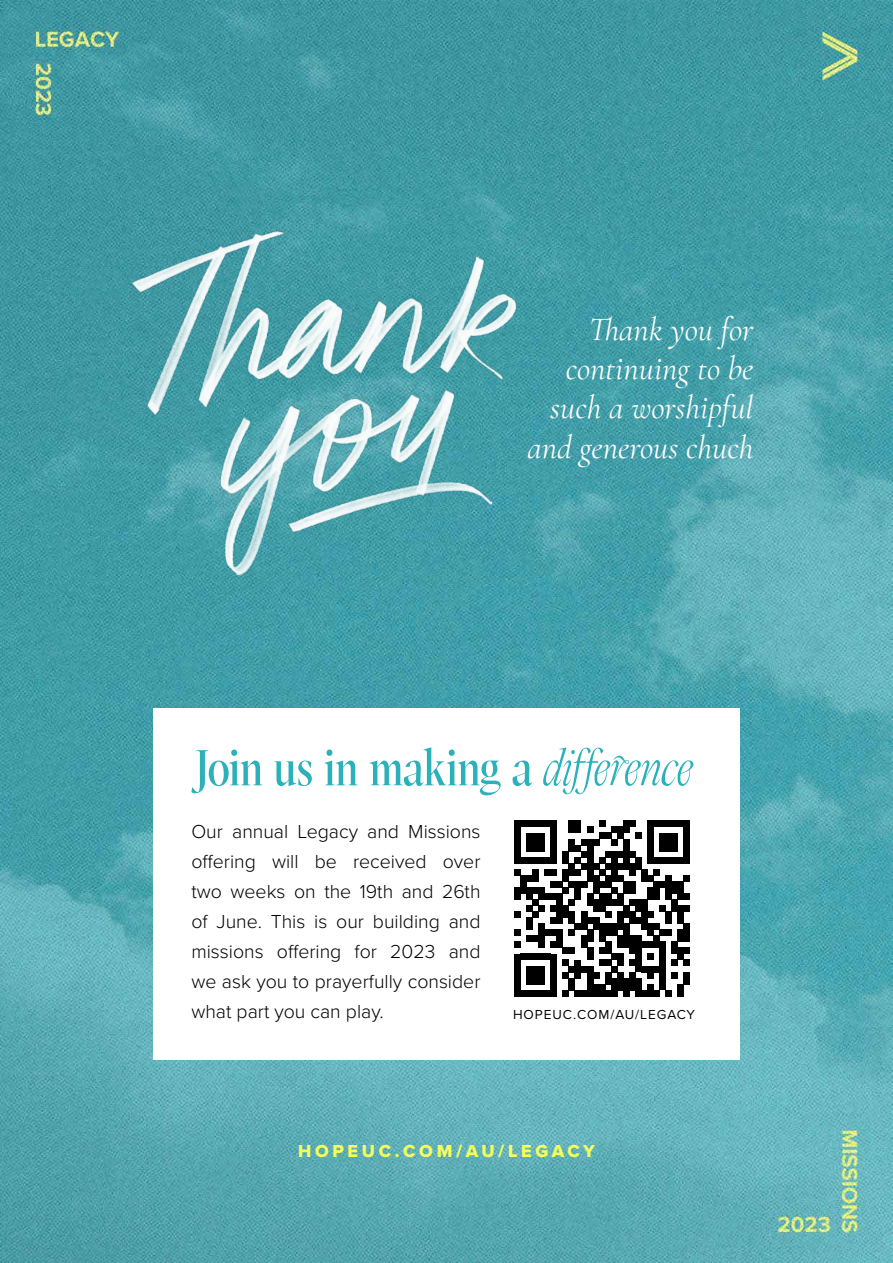
<style>
.page{position:relative;width:893px;height:1263px;background:#fff}
.page>*{position:absolute;margin:0;border:0;box-sizing:border-box;transform-origin:0 0}
.t1{font:700 56.4px "Dark Paradise";color:#2ab1ba}
.t2{font:italic 32.85px/39.5px "Cormorant Garamond";color:#fff;text-align:right}
.t3{font:300 19.5px/30px "Proxima Nova";color:#000;text-align:justify}
.t4{font:18px "Proxima Nova Extrabld";letter-spacing:.2em;color:#f5ff5d}
.t5{font:13.5px "Proxima Nova";letter-spacing:.07em;color:#000}
.s1{font-weight:400;font-style:italic}
</style>
<div class="page">
<img style="left:0;top:0;width:893px;height:1263px">
<img style="left:94px;top:209px;width:432px;height:400px">
<div style="left:153px;top:708px;width:587px;height:352px;background:#fff"></div>
<div style="left:514px;top:821px;width:6px;height:12px;background:#000"></div>
<div style="left:514px;top:833px;width:6px;height:12px;background:#000"></div>
<div style="left:514px;top:845px;width:6px;height:18px;background:#000"></div>
<svg style="left:514px;top:869px;width:6px;height:6px"></svg>
<div style="left:514px;top:887px;width:6px;height:12px;background:#000"></div>
<svg style="left:514px;top:911px;width:6px;height:6px"></svg>
<svg style="left:514px;top:930px;width:6px;height:6px"></svg>
<svg style="left:514px;top:942px;width:6px;height:6px"></svg>
<div style="left:514px;top:954px;width:6px;height:42px;background:#000"></div>
<div style="left:520px;top:821px;width:7px;height:6px;background:#000"></div>
<div style="left:520px;top:857px;width:7px;height:6px;background:#000"></div>
<div style="left:520px;top:875px;width:7px;height:18px;background:#000"></div>
<div style="left:520px;top:954px;width:7px;height:6px;background:#000"></div>
<div style="left:520px;top:990px;width:7px;height:6px;background:#000"></div>
<div style="left:527px;top:917px;width:6px;height:13px;background:#000"></div>
<div style="left:527px;top:966px;width:6px;height:18px;background:#000"></div>
<svg style="left:527px;top:936px;width:12px;height:6px"></svg>
<div style="left:533px;top:966px;width:6px;height:18px;background:#000"></div>
<div style="left:539px;top:924px;width:6px;height:24px;background:#000"></div>
<div style="left:539px;top:966px;width:6px;height:18px;background:#000"></div>
<svg style="left:527px;top:954px;width:24px;height:6px"></svg>
<svg style="left:527px;top:990px;width:24px;height:6px"></svg>
<div style="left:551px;top:917px;width:6px;height:7px;background:#000"></div>
<svg style="left:545px;top:930px;width:12px;height:6px"></svg>
<svg style="left:551px;top:942px;width:6px;height:6px"></svg>
<div style="left:551px;top:954px;width:6px;height:42px;background:#000"></div>
<div style="left:557px;top:893px;width:6px;height:31px;background:#000"></div>
<div style="left:557px;top:930px;width:6px;height:18px;background:#000"></div>
<svg style="left:563px;top:990px;width:6px;height:6px"></svg>
<div style="left:569px;top:911px;width:6px;height:13px;background:#000"></div>
<svg style="left:563px;top:948px;width:12px;height:6px"></svg>
<svg style="left:563px;top:960px;width:12px;height:18px"></svg>
<div style="left:569px;top:978px;width:6px;height:12px;background:#000"></div>
<svg style="left:569px;top:924px;width:12px;height:12px"></svg>
<div style="left:575px;top:960px;width:6px;height:18px;background:#000"></div>
<div style="left:581px;top:911px;width:6px;height:19px;background:#000"></div>
<div style="left:581px;top:936px;width:6px;height:12px;background:#000"></div>
<svg style="left:581px;top:966px;width:6px;height:6px"></svg>
<svg style="left:575px;top:990px;width:12px;height:6px"></svg>
<div style="left:587px;top:917px;width:6px;height:7px;background:#000"></div>
<div style="left:587px;top:930px;width:6px;height:12px;background:#000"></div>
<div style="left:587px;top:948px;width:6px;height:12px;background:#000"></div>
<div style="left:587px;top:966px;width:6px;height:30px;background:#000"></div>
<div style="left:593px;top:917px;width:6px;height:13px;background:#000"></div>
<div style="left:593px;top:984px;width:6px;height:12px;background:#000"></div>
<div style="left:599px;top:924px;width:6px;height:18px;background:#000"></div>
<div style="left:599px;top:984px;width:6px;height:12px;background:#000"></div>
<div style="left:605px;top:924px;width:6px;height:12px;background:#000"></div>
<div style="left:605px;top:942px;width:6px;height:12px;background:#000"></div>
<div style="left:605px;top:972px;width:6px;height:12px;background:#000"></div>
<svg style="left:605px;top:990px;width:6px;height:6px"></svg>
<div style="left:611px;top:924px;width:6px;height:12px;background:#000"></div>
<svg style="left:593px;top:948px;width:24px;height:30px"></svg>
<div style="left:611px;top:978px;width:6px;height:18px;background:#000"></div>
<div style="left:617px;top:911px;width:6px;height:19px;background:#000"></div>
<div style="left:617px;top:936px;width:6px;height:12px;background:#000"></div>
<div style="left:617px;top:954px;width:6px;height:12px;background:#000"></div>
<div style="left:617px;top:972px;width:6px;height:18px;background:#000"></div>
<div style="left:623px;top:924px;width:6px;height:24px;background:#000"></div>
<div style="left:623px;top:978px;width:6px;height:18px;background:#000"></div>
<div style="left:629px;top:911px;width:6px;height:13px;background:#000"></div>
<div style="left:629px;top:936px;width:6px;height:18px;background:#000"></div>
<svg style="left:629px;top:960px;width:6px;height:6px"></svg>
<div style="left:629px;top:972px;width:6px;height:18px;background:#000"></div>
<svg style="left:527px;top:821px;width:114px;height:96px"></svg>
<div style="left:635px;top:857px;width:6px;height:12px;background:#000"></div>
<div style="left:635px;top:899px;width:6px;height:12px;background:#000"></div>
<div style="left:635px;top:917px;width:6px;height:7px;background:#000"></div>
<div style="left:635px;top:936px;width:6px;height:36px;background:#000"></div>
<div style="left:635px;top:978px;width:6px;height:18px;background:#000"></div>
<div style="left:641px;top:869px;width:6px;height:12px;background:#000"></div>
<div style="left:641px;top:899px;width:6px;height:31px;background:#000"></div>
<svg style="left:641px;top:966px;width:6px;height:6px"></svg>
<svg style="left:641px;top:990px;width:6px;height:6px"></svg>
<div style="left:647px;top:821px;width:6px;height:12px;background:#000"></div>
<div style="left:647px;top:833px;width:6px;height:12px;background:#000"></div>
<div style="left:647px;top:845px;width:6px;height:18px;background:#000"></div>
<svg style="left:647px;top:875px;width:6px;height:6px"></svg>
<div style="left:647px;top:887px;width:6px;height:12px;background:#000"></div>
<svg style="left:647px;top:911px;width:6px;height:6px"></svg>
<div style="left:647px;top:924px;width:6px;height:12px;background:#000"></div>
<svg style="left:641px;top:942px;width:12px;height:6px"></svg>
<svg style="left:647px;top:954px;width:6px;height:6px"></svg>
<div style="left:647px;top:966px;width:6px;height:12px;background:#000"></div>
<div style="left:647px;top:984px;width:6px;height:12px;background:#000"></div>
<div style="left:653px;top:821px;width:7px;height:6px;background:#000"></div>
<div style="left:653px;top:857px;width:7px;height:6px;background:#000"></div>
<div style="left:653px;top:869px;width:7px;height:6px;background:#000"></div>
<div style="left:653px;top:881px;width:7px;height:18px;background:#000"></div>
<div style="left:653px;top:924px;width:7px;height:6px;background:#000"></div>
<div style="left:653px;top:936px;width:7px;height:12px;background:#000"></div>
<div style="left:653px;top:966px;width:7px;height:6px;background:#000"></div>
<div style="left:653px;top:990px;width:7px;height:6px;background:#000"></div>
<div style="left:660px;top:833px;width:6px;height:12px;background:#000"></div>
<svg style="left:660px;top:881px;width:6px;height:6px"></svg>
<svg style="left:660px;top:905px;width:6px;height:6px"></svg>
<div style="left:660px;top:942px;width:6px;height:48px;background:#000"></div>
<div style="left:666px;top:833px;width:6px;height:12px;background:#000"></div>
<div style="left:666px;top:875px;width:6px;height:24px;background:#000"></div>
<div style="left:666px;top:911px;width:6px;height:13px;background:#000"></div>
<svg style="left:660px;top:930px;width:12px;height:6px"></svg>
<svg style="left:666px;top:990px;width:6px;height:6px"></svg>
<div style="left:672px;top:833px;width:6px;height:12px;background:#000"></div>
<svg style="left:660px;top:845px;width:18px;height:6px"></svg>
<div style="left:672px;top:881px;width:6px;height:12px;background:#000"></div>
<div style="left:672px;top:899px;width:6px;height:12px;background:#000"></div>
<div style="left:672px;top:942px;width:6px;height:12px;background:#000"></div>
<svg style="left:672px;top:960px;width:6px;height:6px"></svg>
<svg style="left:672px;top:972px;width:6px;height:6px"></svg>
<svg style="left:660px;top:821px;width:24px;height:6px"></svg>
<svg style="left:660px;top:857px;width:24px;height:6px"></svg>
<div style="left:678px;top:881px;width:6px;height:18px;background:#000"></div>
<div style="left:678px;top:905px;width:6px;height:19px;background:#000"></div>
<div style="left:678px;top:930px;width:6px;height:12px;background:#000"></div>
<div style="left:678px;top:948px;width:6px;height:12px;background:#000"></div>
<div style="left:678px;top:984px;width:6px;height:12px;background:#000"></div>
<div style="left:684px;top:821px;width:6px;height:12px;background:#000"></div>
<div style="left:684px;top:833px;width:6px;height:12px;background:#000"></div>
<div style="left:684px;top:845px;width:6px;height:18px;background:#000"></div>
<svg style="left:684px;top:875px;width:6px;height:6px"></svg>
<svg style="left:684px;top:893px;width:6px;height:6px"></svg>
<svg style="left:684px;top:905px;width:6px;height:6px"></svg>
<div style="left:684px;top:924px;width:6px;height:18px;background:#000"></div>
<svg style="left:684px;top:948px;width:6px;height:6px"></svg>
<svg style="left:684px;top:960px;width:6px;height:6px"></svg>
<div style="left:684px;top:972px;width:6px;height:12px;background:#000"></div>
<h2 class="t2" style="left:528px;top:310px;width:227px">Thank you for continuing to be such a worshipful and generous chuch</h2>
<h1 class="t1" style="left:196px;top:737px;width:499px">Join us in making a <span class="s1">difference</span></h1>
<p class="t3" style="left:191px;top:815px;width:291px">Our annual Legacy and Missions offering will be received over two weeks on the 19th and 26th of June. This is our building and missions offering for 2023 and we ask you to prayerfully consider what part you can play.</p>
<p class="t5" style="left:513px;top:1005px;width:184px">HOPEUC.COM/AU/LEGACY</p>
<p class="t4" style="left:298px;top:1137px;width:298px">HOPEUC.COM/AU/LEGACY</p>
</div>
